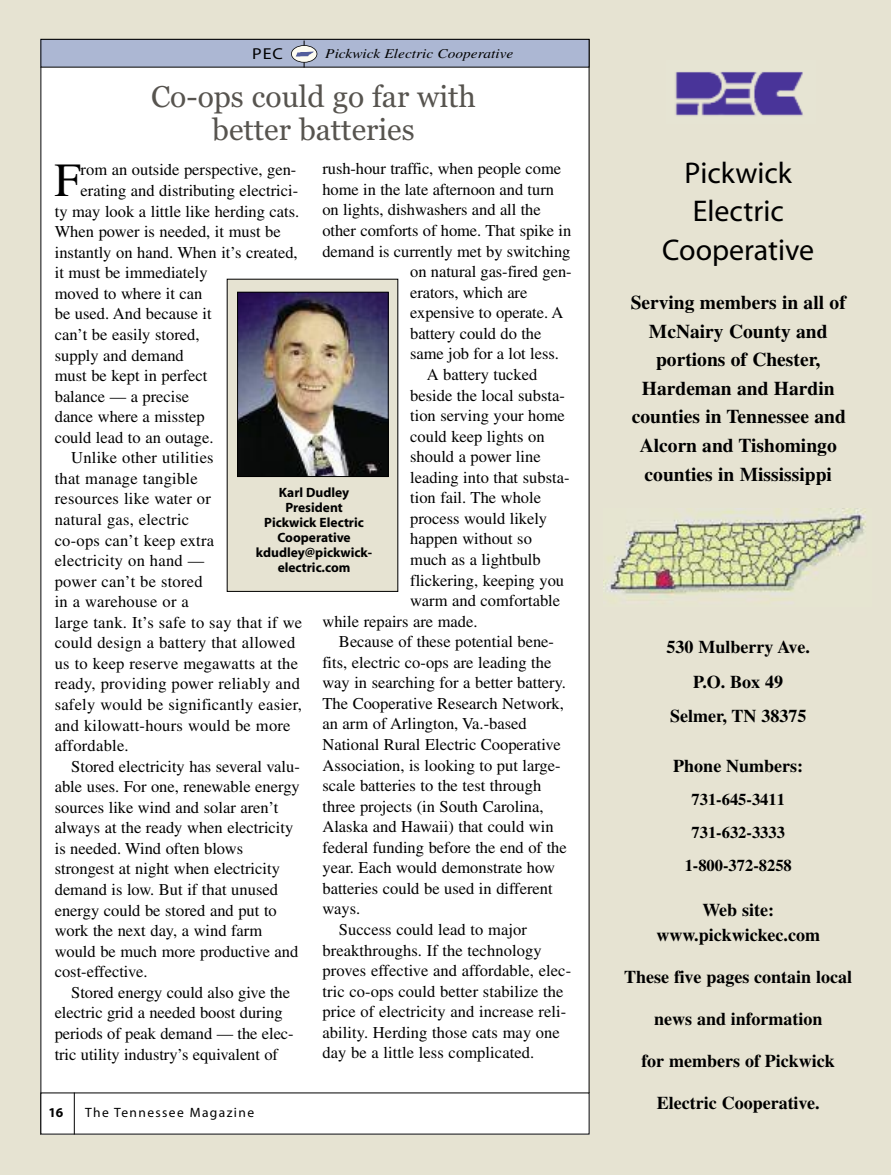
<style>
.page{position:relative;width:891px;height:1175px;background:#fff}
.page>*{position:absolute;margin:0;border:0;box-sizing:border-box;transform-origin:0 0}
.t1{font:47.55px "Times";color:#000}
.t2{font:30px/33px "Georgia";color:#57544f;text-align:center}
.t3{font:30px/38.2px "Myriad";color:#000;text-align:center}
.t4{font:700 19.5px/28.5px "Times";color:#000;text-align:center}
.t5{font:700 18px/34.5px "Times";color:#000;text-align:center}
.t6{font:16.5px "Times";color:#000}
.t7{font:700 16.5px/33px "Times";color:#000;text-align:center}
.t8{font:15.9px "Myriad";color:#000;scale:1.14 1}
.t9{font:700 13.5px/15px "Myriad";color:#000;text-align:center}
.t10{font:italic 13.5px "Times";color:#000;scale:1.14 1}
.t11{font:13.5px "Myriad";letter-spacing:.105em;color:#000}
</style>
<div class="page">
<div style="left:0;top:0;width:891px;height:1174px;background:#e6e3d2"></div>
<div style="left:41px;top:39px;width:548px;height:1095px;background:#fff"></div>
<hr style="left:74px;top:1092px;width:1px;height:42px;background:#000">
<div style="left:41px;top:39px;width:548px;height:28px;background:#acb7d3"></div>
<div style="left:40px;top:39px;width:549px;height:29px;border:1px solid #000"></div>
<svg style="left:291px;top:45px;width:26px;height:17px"></svg>
<div style="left:291px;top:45px;width:26px;height:18px;border:2px solid #000;border-radius:50%"></div>
<svg style="left:296px;top:40px;width:18px;height:27px"></svg>
<img style="left:603px;top:508px;width:263px;height:92px">
<img style="left:675px;top:72px;width:128px;height:44px">
<div style="left:227px;top:279px;width:171px;height:312px;background:#e6e3d2"></div>
<img style="left:239px;top:294px;width:148px;height:181px">
<div style="left:237px;top:292px;width:152px;height:185px;border:1px solid #000"></div>
<p class="t8" style="left:252px;top:48px;width:28px">PEC</p>
<p class="t10" style="left:325px;top:49px;width:167px">Pickwick Electric Cooperative</p>
<h2 class="t2" style="left:151px;top:80px;width:326px">Co-ops could go far with better batteries</h2>
<p class="t6" style="left:322px;top:163px;width:240px">rush-hour traffic, when people come</p>
<p class="t6" style="left:322px;top:184px;width:233px">home in the late afternoon and turn</p>
<p class="t6" style="left:322px;top:204px;width:220px">on lights, dishwashers and all the</p>
<p class="t6" style="left:322px;top:225px;width:250px">other comforts of home. That spike in</p>
<p class="t6" style="left:322px;top:245px;width:249px">demand is currently met by switching</p>
<p class="t6" style="left:410px;top:266px;width:163px">on natural gas-fired gen-</p>
<p class="t6" style="left:410px;top:286px;width:119px">erators, which are</p>
<p class="t6" style="left:410px;top:307px;width:155px">expensive to operate. A</p>
<p class="t6" style="left:410px;top:327px;width:133px">battery could do the</p>
<p class="t6" style="left:410px;top:348px;width:150px">same job for a lot less.</p>
<p class="t6" style="left:427px;top:369px;width:112px">A battery tucked</p>
<p class="t6" style="left:410px;top:389px;width:156px">beside the local substa-</p>
<p class="t6" style="left:410px;top:410px;width:156px">tion serving your home</p>
<p class="t6" style="left:410px;top:430px;width:136px">could keep lights on</p>
<p class="t6" style="left:410px;top:451px;width:132px">should a power line</p>
<p class="t6" style="left:410px;top:471px;width:161px">leading into that substa-</p>
<p class="t6" style="left:410px;top:492px;width:132px">tion fail. The whole</p>
<p class="t6" style="left:410px;top:512px;width:139px">process would likely</p>
<p class="t6" style="left:410px;top:533px;width:123px">happen without so</p>
<p class="t6" style="left:410px;top:553px;width:132px">much as a lightbulb</p>
<p class="t6" style="left:410px;top:574px;width:155px">flickering, keeping you</p>
<p class="t6" style="left:410px;top:595px;width:152px">warm and comfortable</p>
<p class="t6" style="left:322px;top:615px;width:157px">while repairs are made.</p>
<p class="t6" style="left:339px;top:636px;width:217px">Because of these potential bene-</p>
<p class="t6" style="left:322px;top:656px;width:230px">fits, electric co-ops are leading the</p>
<p class="t6" style="left:322px;top:677px;width:245px">way in searching for a better battery.</p>
<p class="t6" style="left:322px;top:697px;width:243px">The Cooperative Research Network,</p>
<p class="t6" style="left:322px;top:718px;width:206px">an arm of Arlington, Va.-based</p>
<p class="t6" style="left:322px;top:738px;width:240px">National Rural Electric Cooperative</p>
<p class="t6" style="left:322px;top:759px;width:240px">Association, is looking to put large-</p>
<p class="t6" style="left:322px;top:780px;width:220px">scale batteries to the test through</p>
<p class="t6" style="left:322px;top:800px;width:223px">three projects (in South Carolina,</p>
<p class="t6" style="left:322px;top:821px;width:233px">Alaska and Hawaii) that could win</p>
<p class="t6" style="left:322px;top:841px;width:246px">federal funding before the end of the</p>
<p class="t6" style="left:322px;top:862px;width:234px">year. Each would demonstrate how</p>
<p class="t6" style="left:322px;top:882px;width:232px">batteries could be used in different</p>
<p class="t6" style="left:322px;top:903px;width:39px">ways.</p>
<p class="t6" style="left:339px;top:923px;width:189px">Success could lead to major</p>
<p class="t6" style="left:322px;top:944px;width:221px">breakthroughs. If the technology</p>
<p class="t6" style="left:322px;top:964px;width:250px">proves effective and affordable, elec-</p>
<p class="t6" style="left:322px;top:985px;width:243px">tric co-ops could better stabilize the</p>
<p class="t6" style="left:322px;top:1006px;width:245px">price of electricity and increase reli-</p>
<p class="t6" style="left:322px;top:1026px;width:239px">ability. Herding those cats may one</p>
<p class="t6" style="left:322px;top:1047px;width:213px">day be a little less complicated.</p>
<h1 class="t1" style="left:54px;top:163px;width:28px">F</h1>
<p class="t6" style="left:81px;top:164px;width:217px">rom an outside perspective, gen-</p>
<p class="t6" style="left:81px;top:185px;width:219px">erating and distributing electrici-</p>
<p class="t6" style="left:55px;top:205px;width:246px">ty may look a little like herding cats.</p>
<p class="t6" style="left:55px;top:226px;width:228px">When power is needed, it must be</p>
<p class="t6" style="left:55px;top:246px;width:245px">instantly on hand. When it’s created,</p>
<p class="t6" style="left:55px;top:267px;width:154px">it must be immediately</p>
<p class="t6" style="left:55px;top:287px;width:149px">moved to where it can</p>
<p class="t6" style="left:55px;top:308px;width:158px">be used. And because it</p>
<p class="t6" style="left:55px;top:329px;width:146px">can’t be easily stored,</p>
<p class="t6" style="left:55px;top:349px;width:131px">supply and demand</p>
<p class="t6" style="left:55px;top:370px;width:154px">must be kept in perfect</p>
<p class="t6" style="left:55px;top:390px;width:136px">balance — a precise</p>
<p class="t6" style="left:55px;top:411px;width:152px">dance where a misstep</p>
<p class="t6" style="left:55px;top:431px;width:160px">could lead to an outage.</p>
<p class="t6" style="left:71px;top:452px;width:144px">Unlike other utilities</p>
<p class="t6" style="left:55px;top:472px;width:144px">that manage tangible</p>
<p class="t6" style="left:55px;top:493px;width:158px">resources like water or</p>
<p class="t6" style="left:55px;top:514px;width:136px">natural gas, electric</p>
<p class="t6" style="left:55px;top:534px;width:161px">co-ops can’t keep extra</p>
<p class="t6" style="left:55px;top:555px;width:151px">electricity on hand —</p>
<p class="t6" style="left:55px;top:575px;width:149px">power can’t be stored</p>
<p class="t6" style="left:55px;top:596px;width:136px">in a warehouse or a</p>
<p class="t6" style="left:55px;top:616px;width:249px">large tank. It’s safe to say that if we</p>
<p class="t6" style="left:55px;top:637px;width:242px">could design a battery that allowed</p>
<p class="t6" style="left:55px;top:657px;width:245px">us to keep reserve megawatts at the</p>
<p class="t6" style="left:55px;top:678px;width:247px">ready, providing power reliably and</p>
<p class="t6" style="left:55px;top:698px;width:249px">safely would be significantly easier,</p>
<p class="t6" style="left:55px;top:719px;width:237px">and kilowatt-hours would be more</p>
<p class="t6" style="left:55px;top:740px;width:75px">affordable.</p>
<p class="t6" style="left:71px;top:760px;width:230px">Stored electricity has several valu-</p>
<p class="t6" style="left:55px;top:781px;width:247px">able uses. For one, renewable energy</p>
<p class="t6" style="left:55px;top:801px;width:225px">sources like wind and solar aren’t</p>
<p class="t6" style="left:55px;top:822px;width:240px">always at the ready when electricity</p>
<p class="t6" style="left:55px;top:842px;width:190px">is needed. Wind often blows</p>
<p class="t6" style="left:55px;top:863px;width:227px">strongest at night when electricity</p>
<p class="t6" style="left:55px;top:883px;width:225px">demand is low. But if that unused</p>
<p class="t6" style="left:55px;top:904px;width:224px">energy could be stored and put to</p>
<p class="t6" style="left:55px;top:925px;width:209px">work the next day, a wind farm</p>
<p class="t6" style="left:55px;top:945px;width:245px">would be much more productive and</p>
<p class="t6" style="left:55px;top:966px;width:94px">cost-effective.</p>
<p class="t6" style="left:71px;top:986px;width:220px">Stored energy could also give the</p>
<p class="t6" style="left:55px;top:1007px;width:229px">electric grid a needed boost during</p>
<p class="t6" style="left:55px;top:1027px;width:240px">periods of peak demand — the elec-</p>
<p class="t6" style="left:55px;top:1048px;width:225px">tric utility industry’s equivalent of</p>
<p class="t9" style="left:256px;top:486px;width:118px">Karl Dudley<br>President<br>Pickwick Electric<br>Cooperative kdudley@pickwick&shy;electric.com</p>
<p class="t9" style="left:49px;top:1106px;width:16px">16</p>
<p class="t11" style="left:85px;top:1107px;width:170px">The Tennessee Magazine</p>
<h2 class="t3" style="left:662px;top:157px;width:154px">Pickwick<br>Electric<br>Cooperative</h2>
<p class="t4" style="left:631px;top:290px;width:217px">Serving members in all of<br>McNairy County and portions of Chester,<br>Hardeman and Hardin counties in Tennessee and<br>Alcorn and Tishomingo counties in Mississippi</p>
<p class="t5" style="left:667px;top:631px;width:145px">530 Mulberry Ave.<br>P.O. Box 49<br>Selmer, TN 38375</p>
<p class="t5" style="left:673px;top:750px;width:131px">Phone Numbers:</p>
<p class="t7" style="left:685px;top:784px;width:109px">731-645-3411<br>731-632-3333<br>1-800-372-8258</p>
<p class="t5" style="left:657px;top:898px;width:165px;line-height:25.5px">Web site: www.pickwickec.com</p>
<p class="t5" style="left:624px;top:961px;width:229px">These five pages contain local</p>
<p class="t5" style="left:654px;top:1003px;width:170px">news and information</p>
<p class="t5" style="left:642px;top:1045px;width:195px">for members of Pickwick</p>
<p class="t5" style="left:657px;top:1087px;width:165px">Electric Cooperative.</p>
</div>
